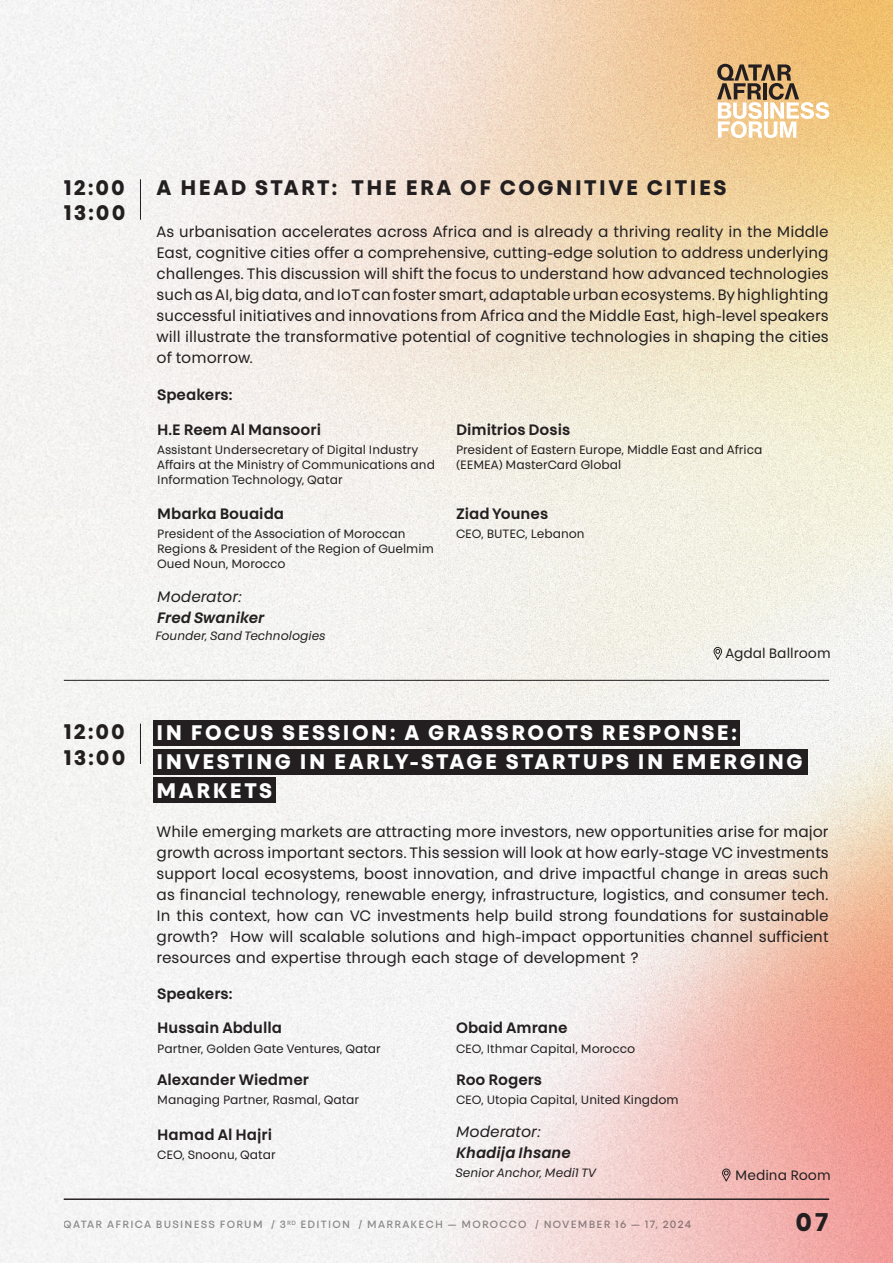
<style>
.page{position:relative;width:893px;height:1263px;background:#fff}
.page>*{position:absolute;margin:0;border:0;box-sizing:border-box;transform-origin:0 0}
.t1{font:700 25.5px "Touche";color:#231f20}
.t2{font:700 21px/28.8px "Touche";letter-spacing:.12em;color:#fff}
.t3{font:700 21px "Touche";letter-spacing:.12em;color:#231f20}
.t4{font:15px/21px "Touche";color:#231f20;text-align:justify}
.t5{font:600 15px "Touche";color:#231f20}
.t6{font:italic 600 15px "Touche";color:#231f20}
.t7{font:italic 15px "Touche";color:#231f20}
.t8{font:13.5px "Touche";color:#231f20}
.t9{font:12px/15px "Touche";color:#231f20}
.t10{font:italic 12px "Touche";color:#231f20}
.t11{font:500 10.5px "Touche";letter-spacing:.12em;color:#231f20}
</style>
<div class="page">
<img style="left:0;top:0;width:893px;height:1263px">
<svg style="left:717px;top:64px;width:112px;height:74px"></svg>
<hr style="left:64px;top:1199px;width:765px;height:1px;background:#231f20">
<div style="left:153px;top:720px;width:587px;height:26px;background:#231f20"></div>
<div style="left:153px;top:749px;width:655px;height:25px;background:#231f20"></div>
<div style="left:153px;top:777px;width:123px;height:26px;background:#231f20"></div>
<hr style="left:140px;top:724px;width:1px;height:40px;background:#231f20">
<hr style="left:140px;top:179px;width:1px;height:41px;background:#231f20">
<hr style="left:64px;top:680px;width:765px;height:1px;background:#231f20">
<svg style="left:713px;top:647px;width:9px;height:15px"></svg>
<svg style="left:722px;top:1168px;width:9px;height:16px"></svg>
<p class="t3" style="left:64px;top:175px;width:63px">12:00</p>
<p class="t3" style="left:64px;top:200px;width:63px">13:00</p>
<p class="t3" style="left:64px;top:719px;width:63px">12:00</p>
<p class="t3" style="left:64px;top:744px;width:63px">13:00</p>
<p class="t3" style="left:157px;top:175px;width:571px">A HEAD START: THE ERA OF COGNITIVE CITIES</p>
<p class="t4" style="left:157px;top:221px;width:674px">As urbanisation accelerates across Africa and is already a thriving reality in the Middle East, cognitive cities offer a comprehensive, cutting-edge solution to address underlying challenges. This discussion will shift the focus to understand how advanced technologies such as AI, big data, and IoT can foster smart, adaptable urban ecosystems. By highlighting successful initiatives and innovations from Africa and the Middle East, high-level speakers will illustrate the transformative potential of cognitive technologies in shaping the cities of tomorrow.</p>
<p class="t5" style="left:157px;top:385px;width:77px">Speakers:</p>
<p class="t5" style="left:157px;top:420px;width:165px">H.E Reem Al Mansoori</p>
<p class="t5" style="left:456px;top:420px;width:116px">Dimitrios Dosis</p>
<p class="t9" style="left:157px;top:442px;width:279px">Assistant Undersecretary of Digital Industry<br>Affairs at the Ministry of Communications and<br>Information Technology, Qatar</p>
<p class="t9" style="left:456px;top:442px;width:308px">President of Eastern Europe, Middle East and Africa (EEMEA) MasterCard Global</p>
<p class="t5" style="left:157px;top:504px;width:129px">Mbarka Bouaida</p>
<p class="t5" style="left:456px;top:504px;width:94px">Ziad Younes</p>
<p class="t9" style="left:456px;top:526px;width:130px">CEO, BUTEC, Lebanon</p>
<p class="t9" style="left:157px;top:526px;width:278px">President of the Association of Moroccan<br>Regions &amp; President of the Region of Guelmim<br>Oued Noun, Morocco</p>
<p class="t7" style="left:157px;top:587px;width:86px">Moderator:</p>
<p class="t6" style="left:157px;top:608px;width:109px">Fred Swaniker</p>
<p class="t10" style="left:155px;top:628px;width:172px">Founder, Sand Technologies</p>
<p class="t8" style="left:725px;top:645px;width:107px">Agdal Ballroom</p>
<p class="t2" style="left:157px;top:718px;width:648px">IN FOCUS SESSION: A GRASSROOTS RESPONSE:<br>INVESTING IN EARLY-STAGE STARTUPS IN EMERGING<br>MARKETS</p>
<p class="t4" style="left:157px;top:821px;width:674px">While emerging markets are attracting more investors, new opportunities arise for major growth across important sectors. This session will look at how early-stage VC investments support local ecosystems, boost innovation, and drive impactful change in areas such as financial technology, renewable energy, infrastructure, logistics, and consumer tech.<br>In this context, how can VC investments help build strong foundations for sustainable growth? How will scalable solutions and high-impact opportunities channel sufficient resources and expertise through each stage of development ?</p>
<p class="t5" style="left:157px;top:984px;width:77px">Speakers:</p>
<p class="t5" style="left:157px;top:1018px;width:126px">Hussain Abdulla</p>
<p class="t5" style="left:456px;top:1018px;width:113px">Obaid Amrane</p>
<p class="t9" style="left:157px;top:1041px;width:225px">Partner, Golden Gate Ventures, Qatar</p>
<p class="t9" style="left:456px;top:1041px;width:181px">CEO, Ithmar Capital, Morocco</p>
<p class="t5" style="left:157px;top:1070px;width:153px">Alexander Wiedmer</p>
<p class="t5" style="left:456px;top:1070px;width:88px">Roo Rogers</p>
<p class="t9" style="left:456px;top:1092px;width:224px">CEO, Utopia Capital, United Kingdom</p>
<p class="t9" style="left:157px;top:1092px;width:203px">Managing Partner, Rasmal, Qatar</p>
<p class="t5" style="left:157px;top:1125px;width:116px">Hamad Al Hajri</p>
<p class="t9" style="left:157px;top:1147px;width:120px">CEO, Snoonu, Qatar</p>
<p class="t7" style="left:456px;top:1122px;width:86px">Moderator:</p>
<p class="t6" style="left:456px;top:1143px;width:116px">Khadija Ihsane</p>
<p class="t10" style="left:455px;top:1165px;width:142px">Senior Anchor, Medi1 TV</p>
<p class="t8" style="left:735px;top:1167px;width:97px">Medina Room</p>
<p class="t11" style="left:64px;top:1218px;width:629px">QATAR AFRICA BUSINESS FORUM / 3<sup>RD</sup> EDITION / MARRAKECH –– MOROCCO / NOVEMBER 16 –– 17, 2024</p>
<p class="t1" style="left:796px;top:1206px;width:35px">07</p>
</div>
